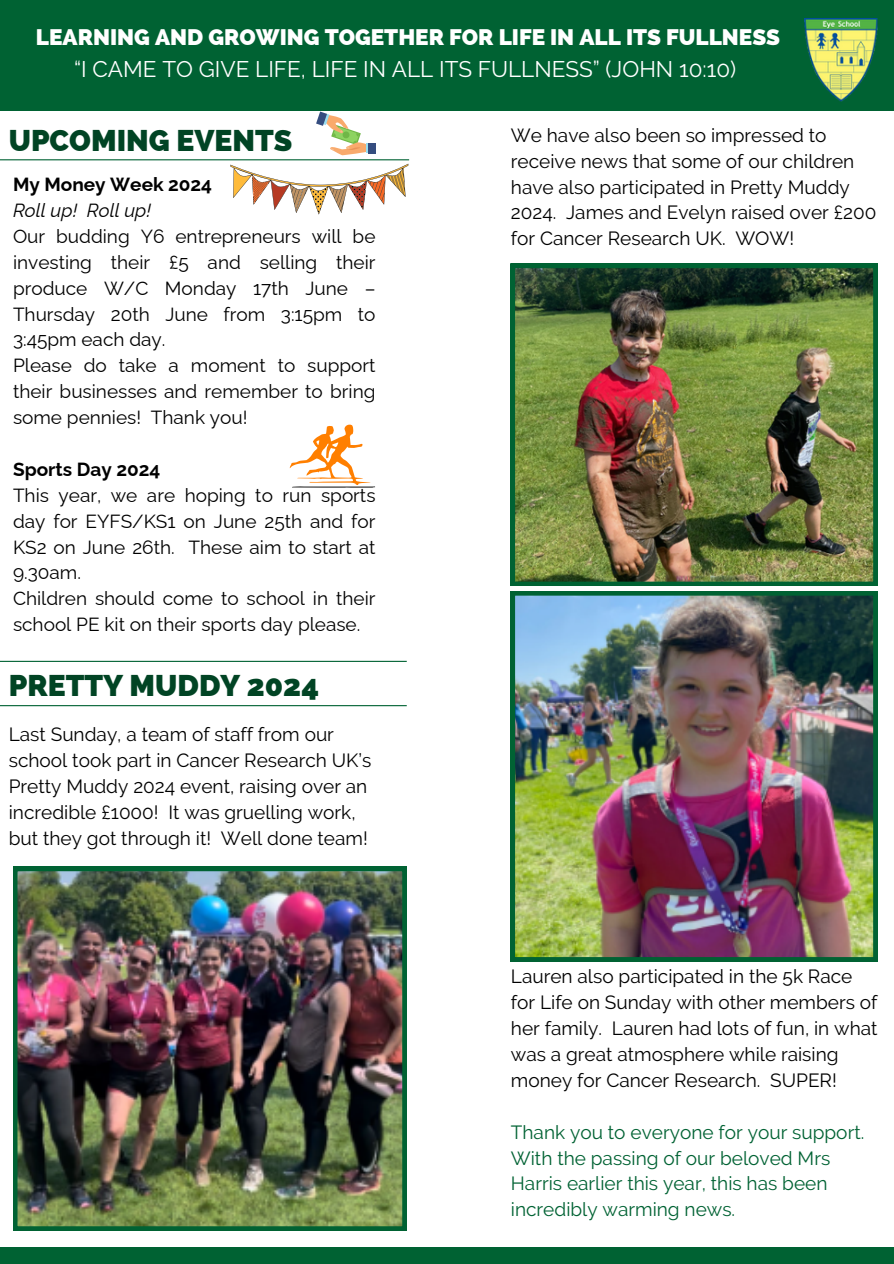
<style>
.page{position:relative;width:894px;height:1264px;background:#fff}
.page>*{position:absolute;margin:0;border:0;box-sizing:border-box;transform-origin:0 0}
.t1{font:800 30px "Raleway";color:#014424}
.t2{font:800 22.5px/31.5px "Raleway";color:#fff;text-align:center}
.t3{font:19.05px/25.8px "Raleway";color:#000}
.t4{font:19.05px/26px "Raleway";color:#006233}
.t5{font:700 19.05px "Raleway";color:#000}
.t6{font:italic 19.05px "Raleway";color:#000}
.s1{font-weight:400}
</style>
<div class="page">
<div style="left:0;top:0;width:893px;height:111px;background:#006233"></div>
<img style="left:804px;top:18px;width:73px;height:83px">
<div style="left:0;top:1247px;width:893px;height:16px;background:#006233"></div>
<hr style="left:0;top:159px;width:409px;height:1px;background:#006233">
<svg style="left:316px;top:112px;width:52px;height:43px"></svg>
<div style="left:368px;top:143px;width:7px;height:11px;background:#354d7f"></div>
<svg style="left:230px;top:164px;width:178px;height:50px"></svg>
<hr style="left:0;top:660px;width:406px;height:2px;background:#006233">
<svg style="left:289px;top:424px;width:86px;height:63px"></svg>
<hr style="left:0;top:705px;width:406px;height:1px;background:#006233">
<img style="left:13px;top:866px;width:393px;height:364px">
<img style="left:510px;top:264px;width:367px;height:321px">
<img style="left:510px;top:591px;width:367px;height:370px">
<p class="t2" style="left:36px;top:22px;width:745px">LEARNING AND GROWING TOGETHER FOR LIFE IN ALL ITS FULLNESS <span class="s1">“I CAME TO GIVE LIFE, LIFE IN ALL ITS FULLNESS” (JOHN 10:10)</span></p>
<p class="t1" style="left:9px;top:123px;width:285px">UPCOMING EVENTS</p>
<p class="t5" style="left:13px;top:173px;width:200px">My Money Week 2024</p>
<p class="t6" style="left:13px;top:199px;width:140px">Roll up! Roll up!</p>
<p class="t3" style="left:13px;top:223px;width:364px;text-align:justify">Our budding Y6 entrepreneurs will be investing their £5 and selling their produce W/C Monday 17th June – Thursday 20th June from 3:15pm to 3:45pm each day.</p>
<p class="t3" style="left:13px;top:353px;width:364px;text-align:justify">Please do take a moment to support their businesses and remember to bring some pennies! Thank you!</p>
<p class="t5" style="left:13px;top:458px;width:149px">Sports Day 2024</p>
<p class="t3" style="left:13px;top:482px;width:364px;text-align:justify">This year, we are hoping to run sports day for EYFS/KS1 on June 25th and for KS2 on June 26th. These aim to start at 9.30am.</p>
<h1 class="t3" style="left:13px;top:585px;width:364px">Children should come to school in their school PE kit on their sports day please.</h1>
<p class="t1" style="left:9px;top:668px;width:311px">PRETTY MUDDY 2024</p>
<p class="t3" style="left:9px;top:721px;width:364px">Last Sunday, a team of staff from our school took part in Cancer Research UK’s Pretty Muddy 2024 event, raising over an incredible £1000! It was gruelling work, but they got through it! Well done team!</p>
<p class="t3" style="left:510px;top:122px;width:367px">We have also been so impressed to receive news that some of our children have also participated in Pretty Muddy 2024. James and Evelyn raised over £200 for Cancer Research UK. WOW!</p>
<p class="t3" style="left:510px;top:963px;width:368px">Lauren also participated in the 5k Race for Life on Sunday with other members of her family. Lauren had lots of fun, in what was a great atmosphere while raising money for Cancer Research. SUPER!</p>
<p class="t4" style="left:510px;top:1118px;width:355px">Thank you to everyone for your support.<br>With the passing of our beloved Mrs Harris earlier this year, this has been incredibly warming news.</p>
</div>
